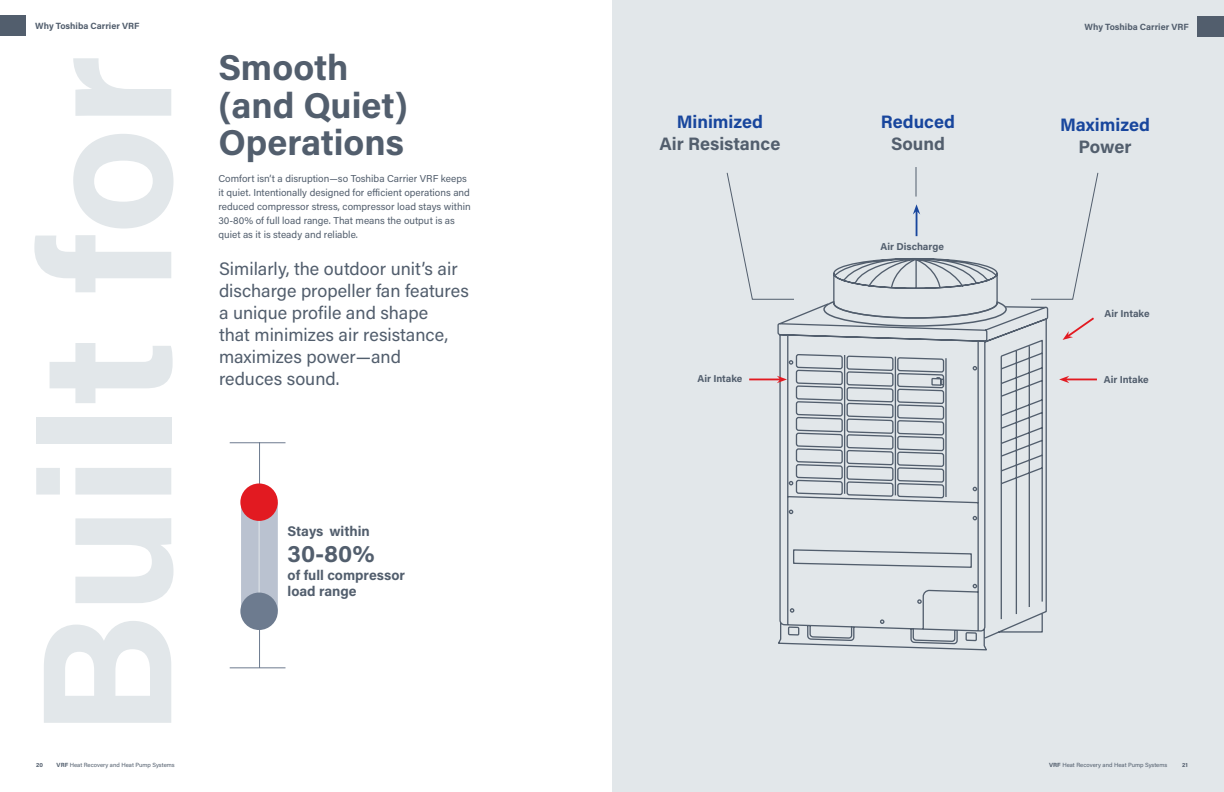
<style>
.page{position:relative;width:1224px;height:792px;background:#fff}
.page>*{position:absolute;margin:0;border:0;box-sizing:border-box;transform-origin:0 0}
.t1{font:700 185px "Acumin Pro";color:#e2e7ea}
.t2{font:700 36px/37.2px "Acumin Pro";color:#525e6d}
.t3{font:700 24px "Acumin Pro";color:#525e6d}
.t4{font:18px/22px "Acumin Pro";color:#525e6d}
.t5{font:700 18px "Acumin Pro";color:#18469d}
.t6{font:700 18px "Acumin Pro";color:#525e6d}
.t7{font:700 14px/16.8px "Acumin Pro";color:#525e6d}
.t8{font:10px/14px "Acumin Pro";color:#525e6d}
.t9{font:700 10px "Acumin Pro";color:#525e6d}
.t10{font:700 9px "Acumin Pro";color:#525e6d}
.t11{font:6px "Acumin Pro";color:#525e6d}
.t12{font:700 6px "Acumin Pro";color:#525e6d}
.s1{font-weight:700}
</style>
<div class="page">
<hr style="left:259px;top:443px;width:1px;height:225px;background:#6d7b8f">
<hr style="left:230px;top:667px;width:56px;height:1px;background:#6d7b8f">
<hr style="left:230px;top:442px;width:56px;height:1px;background:#6d7b8f">
<svg style="left:240px;top:506px;width:38px;height:101px;background:#bcc4d1"></svg>
<hr style="left:259px;top:498px;width:1px;height:117px;background:#e2e7ea">
<div style="left:240px;top:593px;width:38px;height:37px;background:#6d7b8f;border-radius:50%"></div>
<div style="left:240px;top:483px;width:38px;height:38px;background:#e21a21;border-radius:50%"></div>
<div style="left:612px;top:0;width:612px;height:792px;background:#e2e7ea"></div>
<svg style="left:913px;top:204px;width:7px;height:32px"></svg>
<hr style="left:1066px;top:379px;width:31px;height:1px;background:#e21a21">
<svg style="left:1059px;top:376px;width:10px;height:7px"></svg>
<svg style="left:1063px;top:317px;width:31px;height:23px"></svg>
<svg style="left:776px;top:305px;width:273px;height:346px"></svg>
<svg style="left:823px;top:258px;width:185px;height:69px"></svg>
<hr style="left:749px;top:379px;width:31px;height:1px;background:#e21a21">
<svg style="left:777px;top:376px;width:10px;height:7px"></svg>
<svg style="left:727px;top:172px;width:67px;height:128px"></svg>
<svg style="left:1031px;top:172px;width:67px;height:128px"></svg>
<hr style="left:916px;top:167px;width:1px;height:30px;background:#525e6d">
<div style="left:0;top:15px;width:26px;height:21px;background:#525e6d"></div>
<div style="left:1198px;top:16px;width:26px;height:21px;background:#525e6d"></div>
<p class="t10" style="left:35px;top:19px;width:106px">Why Toshiba Carrier VRF</p>
<p class="t10" style="left:1085px;top:20px;width:106px">Why Toshiba Carrier VRF</p>
<h1 class="t1" style="left:-24px;top:738px;width:685px;rotate:-90deg">Built for</h1>
<h2 class="t2" style="left:218px;top:48px;width:191px">Smooth (and Quiet)<br>Operations</h2>
<p class="t8" style="left:218px;top:171px;width:254px">Comfort isn’t a disruption—so Toshiba Carrier VRF keeps it quiet. Intentionally designed for efficient operations and reduced compressor stress, compressor load stays within 30-80% of full load range. That means the output is as quiet as it is steady and reliable.</p>
<h3 class="t4" style="left:219px;top:257px;width:251px">Similarly, the outdoor unit’s air discharge propeller fan features a unique profile and shape<br>that minimizes air resistance, maximizes power—and<br>reduces sound.</h3>
<h3 class="t7" style="left:288px;top:522px;width:84px">Stays within</h3>
<h3 class="t3" style="left:288px;top:536px;width:89px">30-80%</h3>
<h3 class="t7" style="left:288px;top:566px;width:119px">of full compressor load range</h3>
<h3 class="t5" style="left:677px;top:109px;width:88px">Minimized</h3>
<h3 class="t6" style="left:659px;top:131px;width:122px">Air Resistance</h3>
<h3 class="t5" style="left:881px;top:109px;width:76px">Reduced</h3>
<h3 class="t6" style="left:891px;top:131px;width:55px">Sound</h3>
<p class="t9" style="left:880px;top:239px;width:65px">Air Discharge</p>
<h3 class="t5" style="left:1060px;top:112px;width:91px">Maximized</h3>
<h3 class="t6" style="left:1079px;top:134px;width:54px">Power</h3>
<p class="t9" style="left:1105px;top:306px;width:46px">Air Intake</p>
<p class="t9" style="left:697px;top:371px;width:46px">Air Intake</p>
<p class="t9" style="left:1104px;top:373px;width:46px">Air Intake</p>
<p class="t12" style="left:36px;top:761px;width:8px">20</p>
<p class="t11" style="left:57px;top:761px;width:120px"><span class="s1">VRF</span> Heat Recovery and Heat Pump Systems</p>
<p class="t11" style="left:1049px;top:761px;width:120px"><span class="s1">VRF</span> Heat Recovery and Heat Pump Systems</p>
<p class="t12" style="left:1182px;top:761px;width:7px">21</p>
</div>
